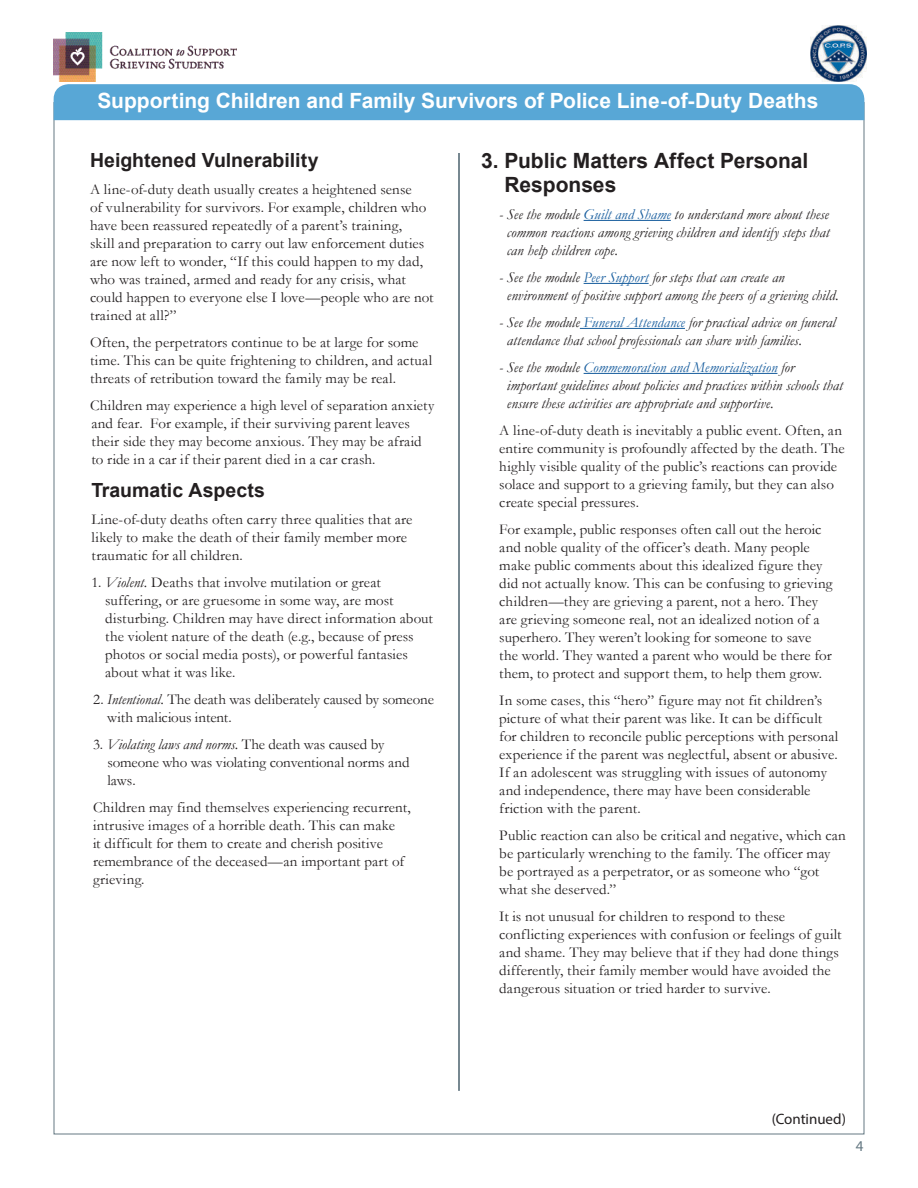
<style>
.page{position:relative;width:918px;height:1188px;background:#fff}
.page>*{position:absolute;margin:0;border:0;box-sizing:border-box;transform-origin:0 0}
.t1{font:700 21px "Arial";color:#fff}
.t2{font:700 21px/24px "Arial";color:#231f20}
.t3{font:700 19.5px "Arial";color:#231f20}
.t4{font:15px/18px "Garamond";letter-spacing:.005em;color:#231f20}
.t5{font:italic 15px/18px "Garamond";letter-spacing:.005em;color:#231f20}
.t6{font:15px "Myriad Pro";letter-spacing:-.005em;color:#231f20}
.t7{font:15px "Myriad Pro";color:#647882}
.s1{font-style:italic}
.s2{color:#175d9e}
</style>
<div class="page">
<img style="left:54px;top:32px;width:182px;height:50px">
<div style="left:54px;top:84px;width:810px;height:36px;background:#58a7d6"></div>
<hr style="left:584px;top:220px;width:87px;height:1px;background:#175d9e">
<hr style="left:584px;top:283px;width:65px;height:1px;background:#175d9e">
<hr style="left:580px;top:328px;width:105px;height:1px;background:#175d9e">
<hr style="left:584px;top:373px;width:193px;height:1px;background:#175d9e">
<hr style="left:458px;top:153px;width:2px;height:938px;background:#647882">
<img style="left:810px;top:25px;width:56px;height:56px">
<h1 class="t1" style="left:97px;top:93px;width:722px">Supporting Children and Family Survivors of Police Line-of-Duty Deaths</h1>
<h2 class="t3" style="left:90px;top:153px;width:230px">Heightened Vulnerability</h2>
<p class="t4" style="left:90px;top:182px;width:345px">A line-of-duty death usually creates a heightened sense<br>of vulnerability for survivors. For example, children who have been reassured repeatedly of a parent’s training,<br>skill and preparation to carry out law enforcement duties are now left to wonder, “If this could happen to my dad, who was trained, armed and ready for any crisis, what could happen to everyone else I love—people who are not trained at all?”</p>
<p class="t4" style="left:90px;top:335px;width:344px">Often, the perpetrators continue to be at large for some time. This can be quite frightening to children, and actual threats of retribution toward the family may be real.</p>
<p class="t4" style="left:90px;top:398px;width:346px">Children may experience a high level of separation anxiety and fear. For example, if their surviving parent leaves their side they may become anxious. They may be afraid to ride in a car if their parent died in a car crash.</p>
<h2 class="t3" style="left:92px;top:483px;width:175px">Traumatic Aspects</h2>
<p class="t4" style="left:92px;top:512px;width:323px">Line-of-duty deaths often carry three qualities that are likely to make the death of their family member more traumatic for all children.</p>
<p class="t4" style="left:105px;top:575px;width:329px;text-indent:-14px">1. <span class="s1">Violent.</span> Deaths that involve mutilation or great suffering, or are gruesome in some way, are most disturbing. Children may have direct information about the violent nature of the death (e.g., because of press photos or social media posts), or powerful fantasies about what it was like.</p>
<p class="t4" style="left:107px;top:692px;width:328px;text-indent:-14px">2. <span class="s1">Intentional.</span> The death was deliberately caused by someone with malicious intent.</p>
<p class="t4" style="left:107px;top:737px;width:304px;text-indent:-14px">3. <span class="s1">Violating laws and norms.</span> The death was caused by someone who was violating conventional norms and laws.</p>
<p class="t4" style="left:93px;top:800px;width:319px">Children may find themselves experiencing recurrent, intrusive images of a horrible death. This can make<br>it difficult for them to create and cherish positive remembrance of the deceased—an important part of grieving.</p>
<h1 class="t2" style="left:505px;top:151px;width:305px;text-indent:-23px">3. Public Matters Affect Personal<br>Responses</h1>
<p class="t5" style="left:507px;top:207px;width:324px;text-align:justify;text-indent:-8px">- See the module <span class="s2">Guilt and Shame</span> to understand more about these common reactions among grieving children and identify steps that can help children cope.</p>
<p class="t5" style="left:507px;top:270px;width:333px;text-indent:-8px">- See the module <span class="s2">Peer Support</span> for steps that can create an environment of positive support among the peers of a grieving child.</p>
<p class="t5" style="left:507px;top:315px;width:330px;text-indent:-8px">- See the module <span class="s2">Funeral Attendance</span> for practical advice on funeral attendance that school professionals can share with families.</p>
<p class="t5" style="left:507px;top:360px;width:337px;text-indent:-8px">- See the module <span class="s2">Commemoration and Memorialization</span> for important guidelines about policies and practices within schools that ensure these activities are appropriate and supportive.</p>
<p class="t4" style="left:499px;top:423px;width:347px">A line-of-duty death is inevitably a public event. Often, an entire community is profoundly affected by the death. The highly visible quality of the public’s reactions can provide solace and support to a grieving family, but they can also create special pressures.</p>
<p class="t4" style="left:499px;top:522px;width:335px">For example, public responses often call out the heroic and noble quality of the officer’s death. Many people make public comments about this idealized figure they did not actually know. This can be confusing to grieving children—they are grieving a parent, not a hero. They are grieving someone real, not an idealized notion of a superhero. They weren’t looking for someone to save the world. They wanted a parent who would be there for them, to protect and support them, to help them grow.</p>
<p class="t4" style="left:499px;top:693px;width:341px">In some cases, this “hero” figure may not fit children’s picture of what their parent was like. It can be difficult for children to reconcile public perceptions with personal experience if the parent was neglectful, absent or abusive.<br>If an adolescent was struggling with issues of autonomy and independence, there may have been considerable friction with the parent.</p>
<p class="t4" style="left:499px;top:828px;width:348px">Public reaction can also be critical and negative, which can be particularly wrenching to the family. The officer may be portrayed as a perpetrator, or as someone who “got what she deserved.”</p>
<p class="t4" style="left:499px;top:909px;width:344px">It is not unusual for children to respond to these conflicting experiences with confusion or feelings of guilt and shame. They may believe that if they had done things differently, their family member would have avoided the dangerous situation or tried harder to survive.</p>
<p class="t6" style="left:772px;top:1113px;width:76px">(Continued)</p>
<p class="t7" style="left:856px;top:1140px;width:9px">4</p>
</div>
